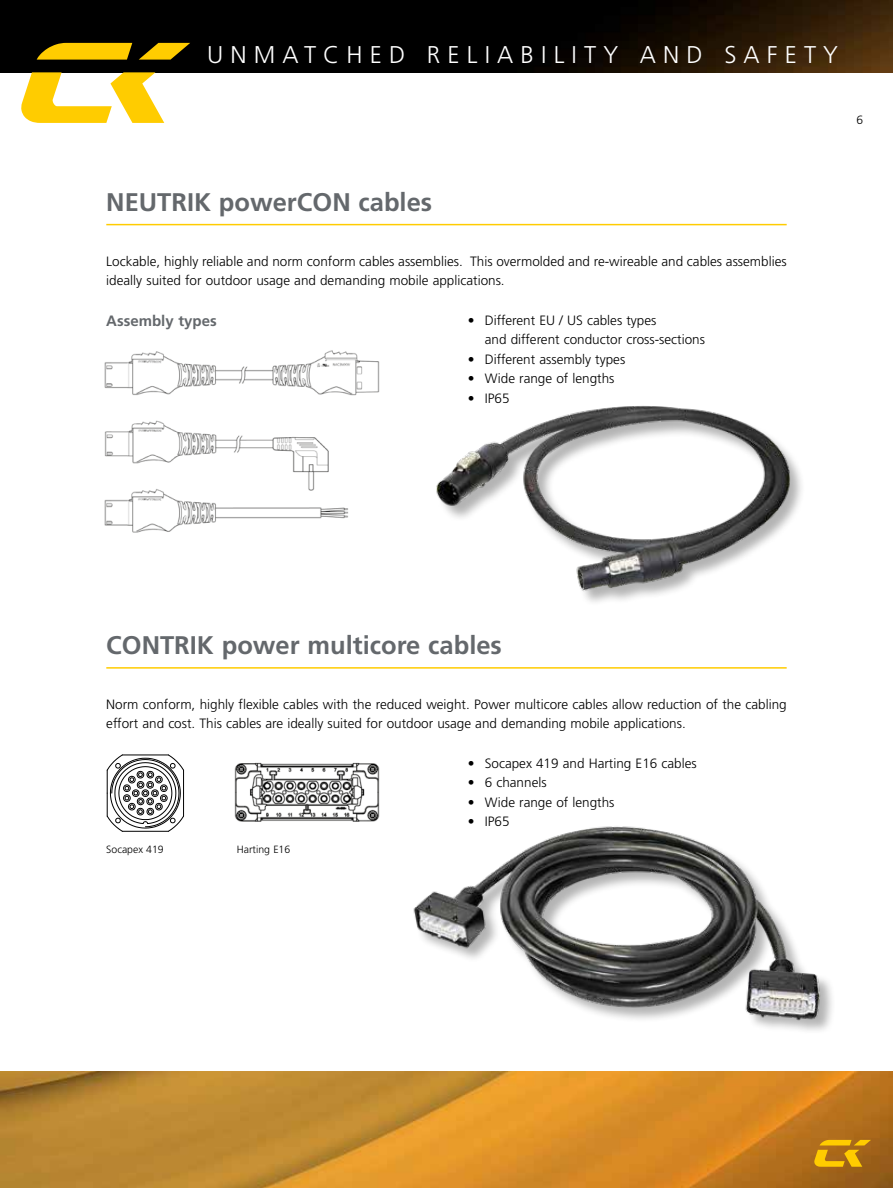
<style>
.page{position:relative;width:893px;height:1188px;background:#fff}
.page>*{position:absolute;margin:0;border:0;box-sizing:border-box;transform-origin:0 0}
.t1{font:700 25.5px "Frutiger";color:#64686c}
.t2{font:300 24.15px "Frutiger";letter-spacing:.295em;color:#fff}
.t3{font:700 15px "Frutiger";color:#64686c}
.t4{font:300 13.5px/19.5px "Frutiger";color:#000}
.t5{font:300 12px "Frutiger";color:#000}
.t6{font:300 10.5px "Frutiger";color:#000}
</style>
<div class="page">
<img style="left:0;top:0;width:893px;height:72px">
<img style="left:0;top:1071px;width:893px;height:117px">
<svg style="left:37px;top:43px;width:95px;height:17px;background:#ddb000"></svg>
<svg style="left:139px;top:43px;width:51px;height:17px"></svg>
<svg style="left:21px;top:72px;width:143px;height:51px"></svg>
<svg style="left:814px;top:1140px;width:57px;height:27px;background:#cc920e"></svg>
<hr style="left:106px;top:224px;width:681px;height:1px;background:#fc0">
<hr style="left:106px;top:667px;width:681px;height:2px;background:#fc0">
<svg style="left:107px;top:754px;width:77px;height:78px"></svg>
<img style="left:234px;top:762px;width:146px;height:60px">
<img style="left:436px;top:405px;width:366px;height:197px">
<img style="left:390px;top:826px;width:465px;height:248px">
<img style="left:104px;top:350px;width:276px;height:46px">
<img style="left:104px;top:420px;width:225px;height:67px">
<img style="left:104px;top:487px;width:245px;height:46px">
<h2 class="t2" style="left:207px;top:41px;width:632px">UNMATCHED RELIABILITY AND SAFETY</h2>
<p class="t5" style="left:856px;top:113px;width:8px">6</p>
<h1 class="t1" style="left:106px;top:187px;width:327px">NEUTRIK powerCON cables</h1>
<p class="t4" style="left:106px;top:251px;width:682px">Lockable, highly reliable and norm conform cables assemblies. This overmolded and re-wireable and cables assemblies ideally suited for outdoor usage and demanding mobile applications.</p>
<p class="t3" style="left:106px;top:312px;width:112px">Assembly types</p>
<p class="t4" style="left:485px;top:310px;width:222px;text-indent:-17px">• Different EU / US cables types<br>and different conductor cross-sections</p>
<p class="t4" style="left:468px;top:349px;width:159px">• Different assembly types</p>
<p class="t4" style="left:468px;top:369px;width:148px">• Wide range of lengths</p>
<p class="t4" style="left:468px;top:388px;width:43px">• IP65</p>
<h1 class="t1" style="left:106px;top:631px;width:397px">CONTRIK power multicore cables</h1>
<p class="t4" style="left:106px;top:695px;width:682px">Norm conform, highly flexible cables with the reduced weight. Power multicore cables allow reduction of the cabling effort and cost. This cables are ideally suited for outdoor usage and demanding mobile applications.</p>
<p class="t6" style="left:106px;top:843px;width:59px">Socapex 419</p>
<p class="t6" style="left:237px;top:843px;width:55px">Harting E16</p>
<p class="t4" style="left:468px;top:753px;width:230px">• Socapex 419 and Harting E16 cables</p>
<p class="t4" style="left:468px;top:773px;width:80px">• 6 channels</p>
<p class="t4" style="left:468px;top:792px;width:148px">• Wide range of lengths</p>
<p class="t4" style="left:468px;top:812px;width:43px">• IP65</p>
</div>
